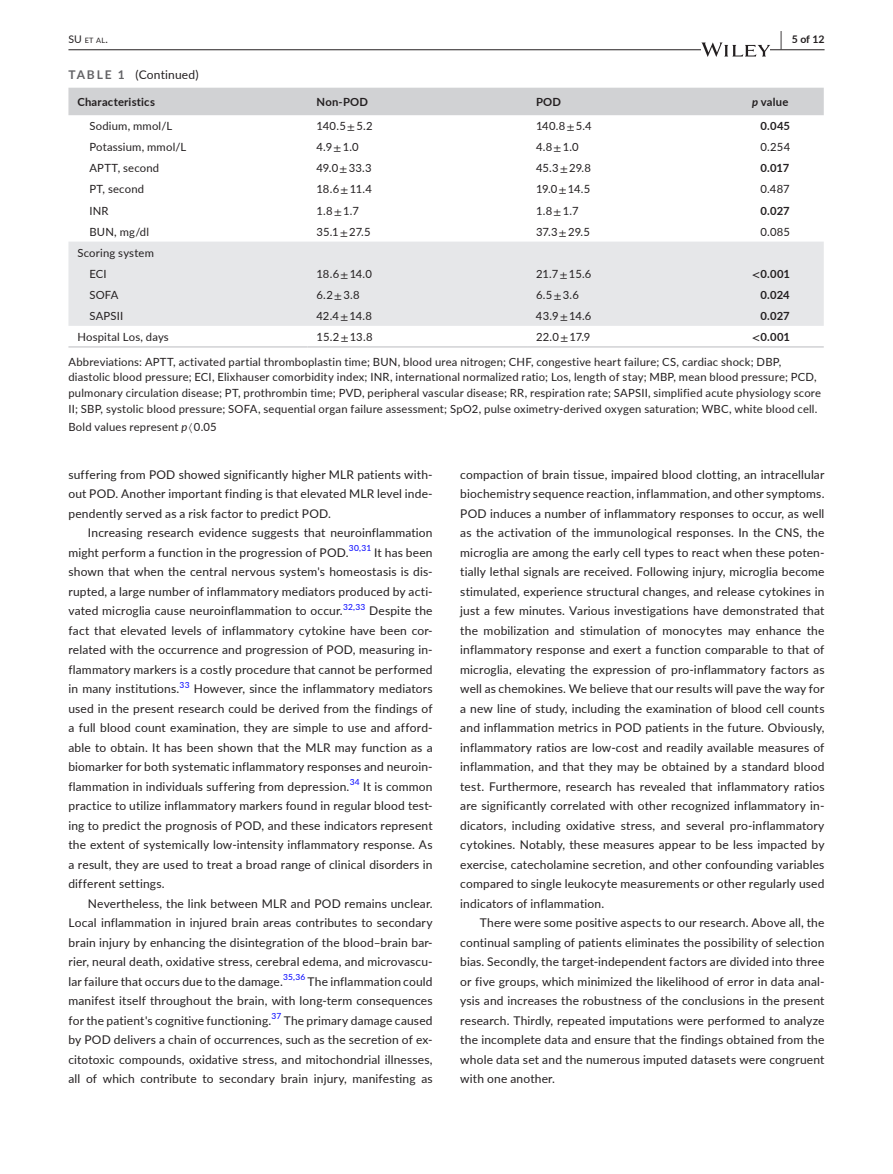
<style>
.page{position:relative;width:893px;height:1174px;background:#fff}
.page>*{position:absolute;margin:0;border:0;box-sizing:border-box;transform-origin:0 0}
.t1{font:12px/19.5px "Lato";letter-spacing:.015em;color:#231f20;text-align:justify}
.t2{font:11.25px/15.8px "Lato";letter-spacing:.015em;color:#231f20}
.t3{font:700 11.25px "Lato";letter-spacing:.02em;color:#231f20}
.t4{font:700 10.5px "Lato";color:#231f20}
.t5{font:8.4px "Lato";letter-spacing:.025em;color:#00f}
.t6{font:7.35px "Lato";color:#231f20}
.s1{font-size:10.5px}
.s2{font-size:19.5px}
.s3{font-weight:700;color:#636366}
.s4{font-style:italic}
.s5{font-family:"STIX"}
.s6{font-family:"Arial Unicode MS"}
</style>
<div class="page">
<hr style="left:68px;top:49px;width:756px;height:1px;background:#231f20">
<svg style="left:701px;top:42px;width:69px;height:15px"></svg>
<div style="left:68px;top:88px;width:756px;height:27px;background:#d1d2d4"></div>
<div style="left:68px;top:242px;width:756px;height:84px;background:#e6e7e9"></div>
<hr style="left:68px;top:346px;width:240px;height:2px;background:#d1d2d4">
<hr style="left:308px;top:346px;width:219px;height:2px;background:#d1d2d4">
<hr style="left:527px;top:346px;width:216px;height:2px;background:#d1d2d4">
<hr style="left:743px;top:346px;width:81px;height:2px;background:#d1d2d4">
<p class="t6" style="left:68px;top:35px;width:41px"><span class="s1">SU</span> et al<span class="s1">.</span></p>
<p class="t4" style="left:780px;top:31px;width:46px"><span class="s2">|</span> 5 of 12</p>
<p class="t1" style="left:68px;top:64px;width:132px"><span class="s3">TABLE 1</span> (Continued)</p>
<p class="t3" style="left:77px;top:94px;width:79px">Characteristics</p>
<p class="t3" style="left:317px;top:94px;width:53px">Non-POD</p>
<p class="t3" style="left:536px;top:94px;width:27px">POD</p>
<p class="t3" style="left:752px;top:94px;width:38px"><span class="s4">p</span> value</p>
<p class="t2" style="left:89px;top:118px;width:84px">Sodium, mmol/L</p>
<p class="t2" style="left:317px;top:118px;width:58px">140.5 <span class="s5">±</span> 5.2</p>
<p class="t2" style="left:536px;top:118px;width:57px">140.8 <span class="s5">±</span> 5.4</p>
<p class="t3" style="left:760px;top:118px;width:31px">0.045</p>
<p class="t2" style="left:89px;top:139px;width:98px">Potassium, mmol/L</p>
<p class="t2" style="left:317px;top:139px;width:44px">4.9 <span class="s5">±</span> 1.0</p>
<p class="t2" style="left:536px;top:139px;width:44px">4.8 <span class="s5">±</span> 1.0</p>
<p class="t2" style="left:760px;top:139px;width:31px">0.254</p>
<p class="t2" style="left:89px;top:160px;width:71px">APTT, second</p>
<p class="t2" style="left:317px;top:160px;width:57px">49.0 <span class="s5">±</span> 33.3</p>
<p class="t2" style="left:536px;top:160px;width:57px">45.3 <span class="s5">±</span> 29.8</p>
<p class="t3" style="left:760px;top:160px;width:30px">0.017</p>
<p class="t2" style="left:89px;top:181px;width:56px">PT, second</p>
<p class="t2" style="left:316px;top:181px;width:57px">18.6 <span class="s5">±</span> 11.4</p>
<p class="t2" style="left:536px;top:181px;width:56px">19.0 <span class="s5">±</span> 14.5</p>
<p class="t2" style="left:760px;top:181px;width:31px">0.487</p>
<p class="t2" style="left:89px;top:202px;width:21px">INR</p>
<p class="t2" style="left:316px;top:202px;width:44px">1.8 <span class="s5">±</span> 1.7</p>
<p class="t2" style="left:536px;top:202px;width:44px">1.8 <span class="s5">±</span> 1.7</p>
<p class="t3" style="left:760px;top:202px;width:31px">0.027</p>
<p class="t2" style="left:89px;top:223px;width:61px">BUN, mg/dl</p>
<p class="t2" style="left:316px;top:223px;width:56px">35.1 <span class="s5">±</span> 27.5</p>
<p class="t2" style="left:536px;top:223px;width:56px">37.3 <span class="s5">±</span> 29.5</p>
<p class="t2" style="left:760px;top:223px;width:31px">0.085</p>
<p class="t2" style="left:89px;top:242px;width:66px;line-height:21px;text-indent:-12px">Scoring system<br>ECI</p>
<p class="t2" style="left:316px;top:265px;width:57px">18.6 <span class="s5">±</span> 14.0</p>
<p class="t2" style="left:536px;top:265px;width:57px">21.7 <span class="s5">±</span> 15.6</p>
<p class="t3" style="left:752px;top:265px;width:40px"><span class="s5">&lt;</span>0.001</p>
<p class="t2" style="left:89px;top:286px;width:31px">SOFA</p>
<p class="t2" style="left:316px;top:286px;width:45px">6.2 <span class="s5">±</span> 3.8</p>
<p class="t2" style="left:536px;top:286px;width:45px">6.5 <span class="s5">±</span> 3.6</p>
<p class="t3" style="left:760px;top:286px;width:31px">0.024</p>
<p class="t2" style="left:89px;top:307px;width:35px">SAPSII</p>
<p class="t2" style="left:316px;top:307px;width:57px">42.4 <span class="s5">±</span> 14.8</p>
<p class="t2" style="left:536px;top:307px;width:57px">43.9 <span class="s5">±</span> 14.6</p>
<p class="t3" style="left:760px;top:307px;width:31px">0.027</p>
<p class="t2" style="left:77px;top:328px;width:93px">Hospital Los, days</p>
<p class="t2" style="left:316px;top:328px;width:58px">15.2 <span class="s5">±</span> 13.8</p>
<p class="t2" style="left:536px;top:328px;width:56px">22.0 <span class="s5">±</span> 17.9</p>
<p class="t3" style="left:752px;top:328px;width:40px"><span class="s5">&lt;</span>0.001</p>
<p class="t2" style="left:68px;top:353px;width:754px">Abbreviations: APTT, activated partial thromboplastin time; BUN, blood urea nitrogen; CHF, congestive heart failure; CS, cardiac shock; DBP, diastolic blood pressure; ECI, Elixhauser comorbidity index; INR, international normalized ratio; Los, length of stay; MBP, mean blood pressure; PCD, pulmonary circulation disease; PT, prothrombin time; PVD, peripheral vascular disease; RR, respiration rate; SAPSII, simplified acute physiology score II; SBP, systolic blood pressure; SOFA, sequential organ failure assessment; SpO2, pulse oximetry-derived oxygen saturation; WBC, white blood cell.</p>
<p class="t2" style="left:68px;top:418px;width:150px">Bold values represent <span class="s4">p</span><span class="s6">〈</span> 0.05</p>
<p class="t1" style="left:68px;top:464px;width:366px">suffering from POD showed significantly higher MLR patients with&shy;out POD. Another important finding is that elevated MLR level inde&shy;pendently served as a risk factor to predict POD.</p>
<p class="t1" style="left:68px;top:522px;width:366px;text-indent:20px">Increasing research evidence suggests that neuroinflammation might perform a function in the progression of POD.</p>
<p class="t5" style="left:349px;top:542px;width:24px">30,31</p>
<p class="t1" style="left:68px;top:542px;width:366px;text-indent:306px">It has been shown that when the central nervous system's homeostasis is dis&shy;rupted, a large number of inflammatory mediators produced by acti&shy;vated microglia cause neuroinflammation to occur.</p>
<p class="t5" style="left:343px;top:601px;width:24px">32,33</p>
<p class="t1" style="left:68px;top:600px;width:366px;text-indent:301px">Despite the fact that elevated levels of inflammatory cytokine have been cor&shy;related with the occurrence and progression of POD, measuring in&shy;flammatory markers is a costly procedure that cannot be performed in many institutions.</p>
<p class="t5" style="left:180px;top:679px;width:11px">33</p>
<p class="t1" style="left:68px;top:678px;width:366px;text-indent:125px">However, since the inflammatory mediators used in the present research could be derived from the findings of a full blood count examination, they are simple to use and afford&shy;able to obtain. It has been shown that the MLR may function as a biomarker for both systematic inflammatory responses and neuroin&shy;flammation in individuals suffering from depression.</p>
<p class="t5" style="left:350px;top:776px;width:12px">34</p>
<p class="t1" style="left:68px;top:776px;width:366px;text-indent:295px">It is common practice to utilize inflammatory markers found in regular blood test&shy;ing to predict the prognosis of POD, and these indicators represent the extent of systemically low-intensity inflammatory response. As a result, they are used to treat a broad range of clinical disorders in different settings.</p>
<p class="t1" style="left:68px;top:893px;width:366px;text-indent:20px">Nevertheless, the link between MLR and POD remains unclear.<br>Local inflammation in injured brain areas contributes to secondary brain injury by enhancing the disintegration of the blood–brain bar&shy;rier, neural death, oxidative stress, cerebral edema, and microvascu&shy;lar failure that occurs due to the damage.<sup>35,36</sup> The inflammation could manifest itself throughout the brain, with long-term consequences for the patient's cognitive functioning.<sup>37</sup> The primary damage caused by POD delivers a chain of occurrences, such as the secretion of ex&shy;citotoxic compounds, oxidative stress, and mitochondrial illnesses, all of which contribute to secondary brain injury, manifesting as</p>
<p class="t1" style="left:460px;top:464px;width:366px">compaction of brain tissue, impaired blood clotting, an intracellular biochemistry sequence reaction, inflammation, and other symptoms.<br>POD induces a number of inflammatory responses to occur, as well as the activation of the immunological responses. In the CNS, the microglia are among the early cell types to react when these poten&shy;tially lethal signals are received. Following injury, microglia become stimulated, experience structural changes, and release cytokines in just a few minutes. Various investigations have demonstrated that the mobilization and stimulation of monocytes may enhance the inflammatory response and exert a function comparable to that of microglia, elevating the expression of pro-inflammatory factors as well as chemokines. We believe that our results will pave the way for a new line of study, including the examination of blood cell counts and inflammation metrics in POD patients in the future. Obviously, inflammatory ratios are low-cost and readily available measures of inflammation, and that they may be obtained by a standard blood test. Furthermore, research has revealed that inflammatory ratios are significantly correlated with other recognized inflammatory in&shy;dicators, including oxidative stress, and several pro-inflammatory cytokines. Notably, these measures appear to be less impacted by exercise, catecholamine secretion, and other confounding variables compared to single leukocyte measurements or other regularly used indicators of inflammation.</p>
<p class="t1" style="left:460px;top:912px;width:366px;text-indent:20px">There were some positive aspects to our research. Above all, the continual sampling of patients eliminates the possibility of selection bias. Secondly, the target-independent factors are divided into three or five groups, which minimized the likelihood of error in data anal&shy;ysis and increases the robustness of the conclusions in the present research. Thirdly, repeated imputations were performed to analyze the incomplete data and ensure that the findings obtained from the whole data set and the numerous imputed datasets were congruent with one another.</p>
</div>
